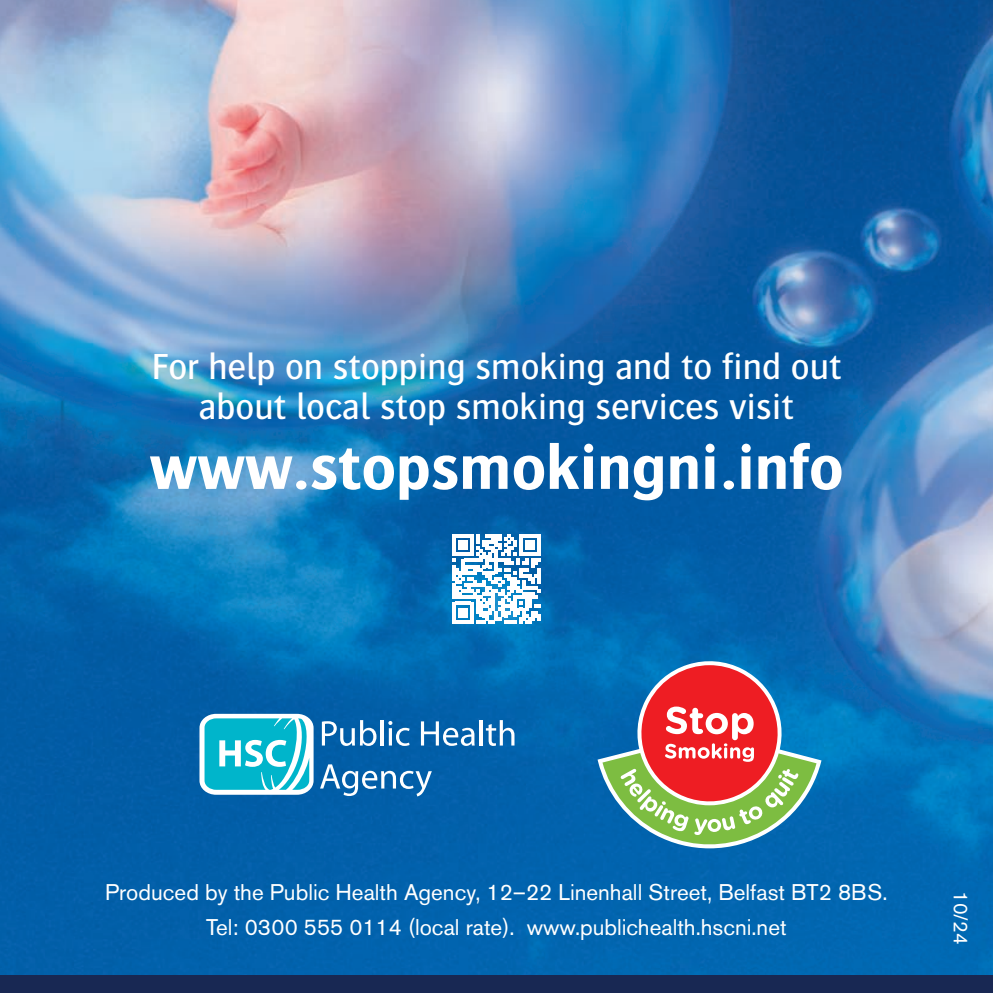
<style>
.page{position:relative;width:993px;height:993px;background:#fff}
.page>*{position:absolute;margin:0;border:0;box-sizing:border-box;transform-origin:0 0}
.t1{font:700 65px "Bosis";color:#fff}
.t2{font:500 37.75px "Bosis";color:#fff}
.t3{font:22.5px/35px "Akzidenz Grotesk BE";color:#fff;text-align:center}
.t4{font:20px "Akzidenz Grotesk BE";color:#fff}
</style>
<div class="page">
<img style="left:0;top:0;width:992px;height:974px">
<div style="left:0;top:974px;width:992px;height:18px;background:#182853"></div>
<svg style="left:199px;top:713px;width:114px;height:81px"></svg>
<svg style="left:322px;top:719px;width:54px;height:26px"></svg>
<hr style="left:380px;top:719px;width:3px;height:26px;background:#fff">
<svg style="left:388px;top:720px;width:21px;height:25px"></svg>
<svg style="left:421px;top:721px;width:53px;height:24px"></svg>
<hr style="left:479px;top:719px;width:3px;height:26px;background:#fff">
<svg style="left:485px;top:719px;width:29px;height:26px"></svg>
<svg style="left:320px;top:764px;width:111px;height:32px"></svg>
<svg style="left:597px;top:661px;width:224px;height:187px;background:#87797e"></svg>
<svg style="left:452px;top:534px;width:88px;height:89px"></svg>
<p class="t2" style="left:151px;top:346px;width:691px">For help on stopping smoking and to find out</p>
<p class="t2" style="left:199px;top:386px;width:596px">about local stop smoking services visit</p>
<p class="t1" style="left:149px;top:431px;width:695px">www.stopsmokingni.info</p>
<p class="t3" style="left:105px;top:874px;width:783px">Produced by the Public Health Agency, 12–22 Linenhall Street, Belfast BT2 8BS.<br>Tel: 0300 555 0114 (local rate). www.publichealth.hscni.net</p>
<p class="t4" style="left:972px;top:890px;width:55px;rotate:90deg">10/24</p>
</div>
